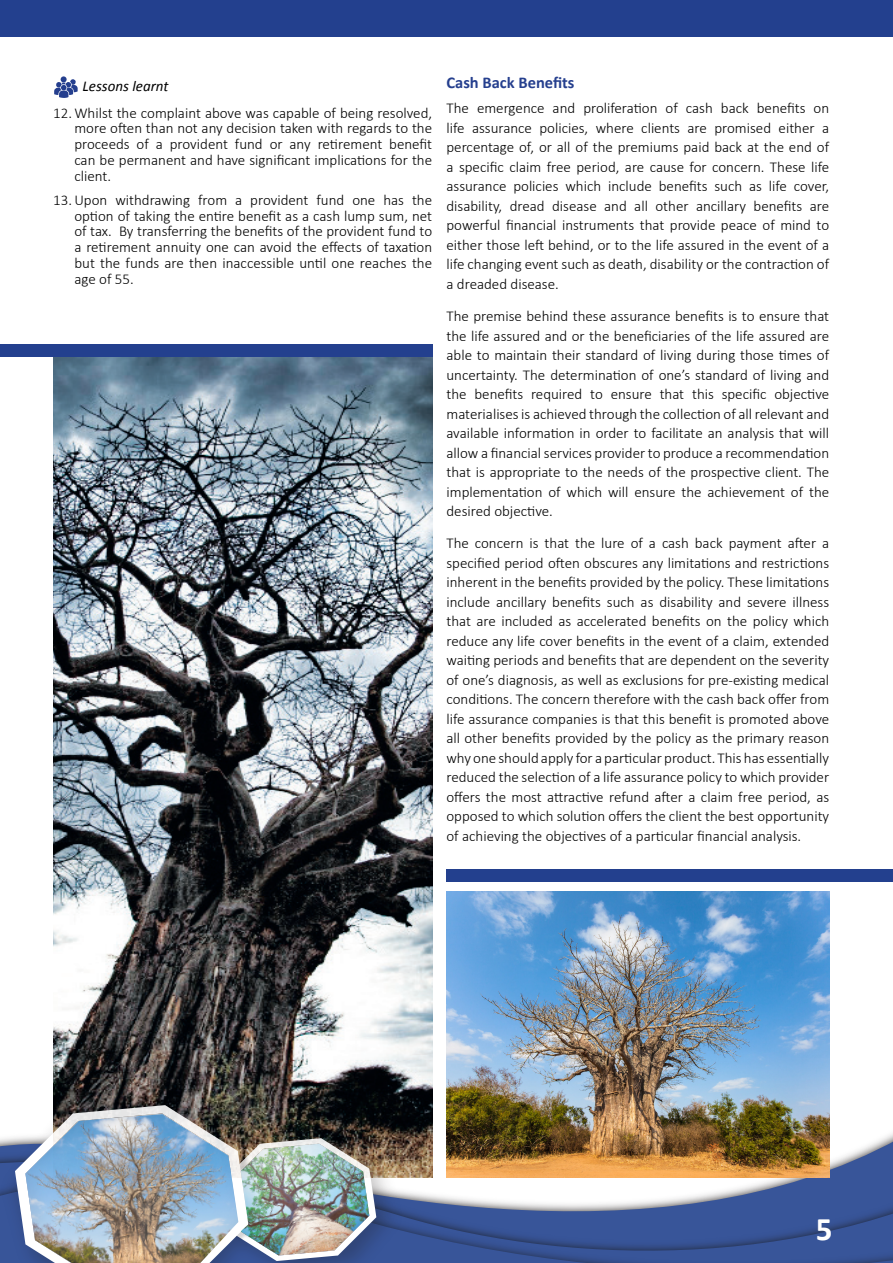
<style>
.page{position:relative;width:893px;height:1263px;background:#fff}
.page>*{position:absolute;margin:0;border:0;box-sizing:border-box;transform-origin:0 0}
.t1{font:700 33px "Calibri";color:#fff}
.t2{font:700 16.5px "Calibri";color:#253f8e}
.BODY_TEXT{font:300 15px/19.5px "Calibri";color:#000;text-align:justify}
.BODY_TEXT-2{font:italic 15px "Calibri";color:#000}
</style>
<div class="page">
<img style="left:53px;top:357px;width:379px;height:756px">
<svg style="left:412px;top:1148px;width:481px;height:115px;fill:#385599"></svg>
<img style="left:0;top:1090px;width:412px;height:173px">
<img style="left:15px;top:1105px;width:361px;height:158px">
<img style="left:240px;top:1144px;width:129px;height:111px">
<img style="left:25px;top:1114px;width:213px;height:149px">
<div style="left:0;top:0;width:893px;height:37px;background:#23408e"></div>
<svg style="left:54px;top:76px;width:24px;height:22px"></svg>
<div style="left:0;top:344px;width:432px;height:13px;background:#23408e"></div>
<div style="left:446px;top:870px;width:447px;height:12px;background:#23408e"></div>
<img style="left:446px;top:892px;width:383px;height:286px">
<p class="BODY_TEXT-2" style="left:82px;top:76px;width:88px">Lessons learnt</p>
<p class="BODY_TEXT" style="left:74px;top:104px;width:359px;line-height:15.8px;text-indent:-21px">12. Whilst the complaint above was capable of being resolved, more often than not any decision taken with regards to the proceeds of a provident fund or any retirement benefit can be permanent and have significant implications for the client.</p>
<p class="BODY_TEXT" style="left:74px;top:191px;width:359px;line-height:15.8px;text-indent:-21px">13. Upon withdrawing from a provident fund one has the option of taking the entire benefit as a cash lump sum, net of tax. By transferring the benefits of the provident fund to a retirement annuity one can avoid the effects of taxation but the funds are then inaccessible until one reaches the age of 55.</p>
<p class="t2" style="left:446px;top:71px;width:130px">Cash Back Benefits</p>
<p class="BODY_TEXT" style="left:446px;top:98px;width:384px">The emergence and proliferation of cash back benefits on life assurance policies, where clients are promised either a percentage of, or all of the premiums paid back at the end of a specific claim free period, are cause for concern. These life assurance policies which include benefits such as life cover, disability, dread disease and all other ancillary benefits are powerful financial instruments that provide peace of mind to either those left behind, or to the life assured in the event of a life changing event such as death, disability or the contraction of a dreaded disease.</p>
<p class="BODY_TEXT" style="left:446px;top:306px;width:384px">The premise behind these assurance benefits is to ensure that the life assured and or the beneficiaries of the life assured are able to maintain their standard of living during those times of uncertainty. The determination of one’s standard of living and the benefits required to ensure that this specific objective materialises is achieved through the collection of all relevant and available information in order to facilitate an analysis that will allow a financial services provider to produce a recommendation that is appropriate to the needs of the prospective client. The implementation of which will ensure the achievement of the desired objective.</p>
<p class="BODY_TEXT" style="left:446px;top:533px;width:384px">The concern is that the lure of a cash back payment after a specified period often obscures any limitations and restrictions inherent in the benefits provided by the policy. These limitations include ancillary benefits such as disability and severe illness that are included as accelerated benefits on the policy which reduce any life cover benefits in the event of a claim, extended waiting periods and benefits that are dependent on the severity of one’s diagnosis, as well as exclusions for pre-existing medical conditions. The concern therefore with the cash back offer from life assurance companies is that this benefit is promoted above all other benefits provided by the policy as the primary reason why one should apply for a particular product. This has essentially reduced the selection of a life assurance policy to which provider offers the most attractive refund after a claim free period, as opposed to which solution offers the client the best opportunity of achieving the objectives of a particular financial analysis.</p>
<h1 class="t1" style="left:816px;top:1208px;width:18px">5</h1>
</div>
